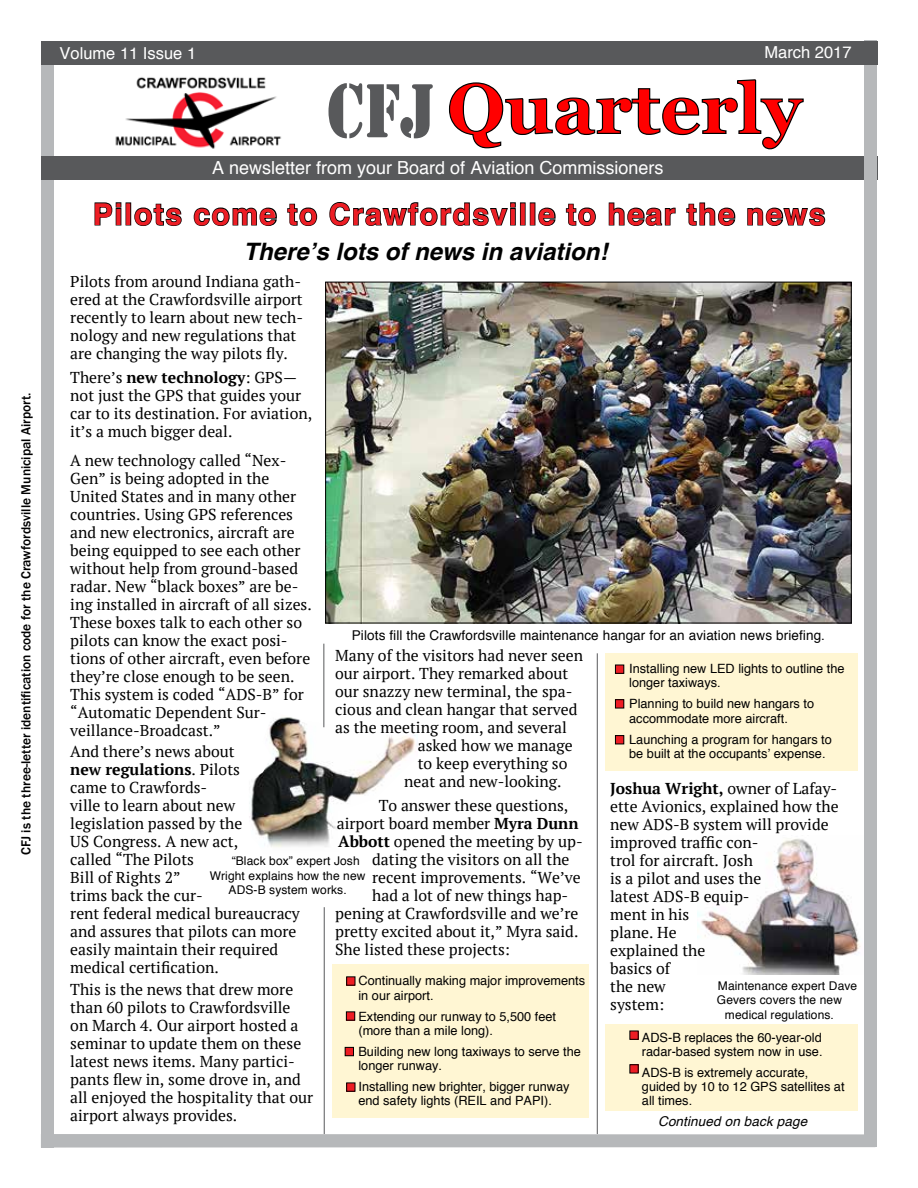
<style>
.page{position:relative;width:918px;height:1188px;background:#fff}
.page>*{position:absolute;margin:0;border:0;box-sizing:border-box;transform-origin:0 0}
.t1{font:79.5px "Stencil";color:#58595b;scale:.8 1}
.t2{font:700 70.8px "Georgia";color:#f00}
.t3{font:700 30px "Helvetica";letter-spacing:.05em;color:#ed1d24}
.t4{font:italic 700 24px "Helvetica";color:#000}
.t5{font:18px "Helvetica";color:#fff}
.t6{font:16.5px "Helvetica";color:#fff}
.t7{font:15.75px/18px "PT Serif";color:#000}
.t8{font:500 13.5px "Franklin Gothic";color:#000}
.t9{font:13.5px "Helvetica";letter-spacing:.01em;color:#000}
.t10{font:italic 13.5px "Helvetica";letter-spacing:.01em;color:#000}
.t11{font:12.75px/14.2px "Helvetica";color:#000}
.t12{font:12px "Helvetica";letter-spacing:.01em;color:#000}
.s1{font-weight:700}
</style>
<div class="page">
<div style="left:41px;top:41px;width:13px;height:1106px;background:#b6b8ba"></div>
<svg style="left:448px;top:79px;width:356px;height:71px"></svg>
<img style="left:115px;top:77px;width:167px;height:72px">
<div style="left:41px;top:1134px;width:834px;height:14px;background:#b6b8ba"></div>
<div style="left:42px;top:156px;width:836px;height:23px;background:#58595b"></div>
<svg style="left:94px;top:202px;width:27px;height:24px"></svg>
<div style="left:116px;top:208px;width:5px;height:17px;border:2px solid #000"></div>
<div style="left:126px;top:202px;width:5px;height:23px;border:2px solid #000"></div>
<svg style="left:134px;top:203px;width:48px;height:23px"></svg>
<svg style="left:193px;top:207px;width:84px;height:19px"></svg>
<svg style="left:287px;top:203px;width:31px;height:23px"></svg>
<svg style="left:329px;top:202px;width:187px;height:25px"></svg>
<div style="left:510px;top:208px;width:6px;height:17px;border:2px solid #000"></div>
<div style="left:520px;top:202px;width:6px;height:23px;border:2px solid #000"></div>
<div style="left:530px;top:202px;width:5px;height:23px;border:2px solid #000"></div>
<svg style="left:538px;top:207px;width:18px;height:19px"></svg>
<svg style="left:565px;top:203px;width:31px;height:23px"></svg>
<svg style="left:608px;top:202px;width:68px;height:24px"></svg>
<svg style="left:686px;top:202px;width:50px;height:24px"></svg>
<svg style="left:747px;top:207px;width:79px;height:19px"></svg>
<img style="left:327px;top:284px;width:523px;height:337px">
<img style="left:249px;top:711px;width:167px;height:137px">
<hr style="left:324px;top:907px;width:1px;height:227px;background:#58595b">
<hr style="left:323px;top:644px;width:1px;height:83px;background:#58595b">
<div style="left:332px;top:965px;width:256px;height:153px;background:#fff6d3"></div>
<div style="left:605px;top:653px;width:253px;height:117px;background:#fff6d3"></div>
<img style="left:697px;top:839px;width:164px;height:135px">
<div style="left:605px;top:1024px;width:253px;height:87px;background:#fff6d3"></div>
<div style="left:864px;top:40px;width:13px;height:1107px;background:#b6b8ba"></div>
<div style="left:42px;top:41px;width:836px;height:23px;background:#58595b"></div>
<div style="left:347px;top:977px;width:8px;height:8px;background:#ed1d24"></div>
<div style="left:346px;top:977px;width:9px;height:8px;border:1px solid #000"></div>
<div style="left:630px;top:1031px;width:8px;height:8px;background:#ed1d24"></div>
<div style="left:630px;top:1031px;width:8px;height:9px;border:1px solid #000"></div>
<div style="left:347px;top:1083px;width:8px;height:8px;background:#ed1d24"></div>
<div style="left:346px;top:1083px;width:9px;height:8px;border:1px solid #000"></div>
<div style="left:346px;top:1012px;width:9px;height:8px;background:#ed1d24"></div>
<div style="left:346px;top:1012px;width:9px;height:8px;border:1px solid #000"></div>
<div style="left:345px;top:1047px;width:9px;height:9px;background:#ed1d24"></div>
<div style="left:345px;top:1047px;width:9px;height:9px;border:1px solid #000"></div>
<div style="left:630px;top:1065px;width:8px;height:8px;background:#ed1d24"></div>
<hr style="left:597px;top:653px;width:1px;height:481px;background:#58595b">
<div style="left:615px;top:665px;width:9px;height:8px;background:#ed1d24"></div>
<div style="left:615px;top:665px;width:9px;height:9px;border:1px solid #000"></div>
<div style="left:615px;top:700px;width:9px;height:8px;background:#ed1d24"></div>
<div style="left:615px;top:699px;width:9px;height:9px;border:1px solid #000"></div>
<div style="left:615px;top:736px;width:9px;height:8px;background:#ed1d24"></div>
<div style="left:615px;top:735px;width:9px;height:9px;border:1px solid #000"></div>
<p class="t8" style="left:18px;top:855px;width:464px;rotate:-90deg">CFJ is the three-letter identification code for the Crawfordsville Municipal Airport.</p>
<p class="t6" style="left:60px;top:40px;width:138px">Volume 11 Issue 1</p>
<p class="t6" style="left:765px;top:40px;width:89px">March 2017</p>
<h2 class="t2" style="left:447px;top:69px;width:356px">Quarterly</h2>
<h1 class="t1" style="left:327px;top:65px;width:136px">CFJ</h1>
<p class="t5" style="left:212px;top:153px;width:453px">A newsletter from your Board of Aviation Commissioners</p>
<h3 class="t3" style="left:93px;top:190px;width:734px">Pilots come to Crawfordsville to hear the news</h3>
<h3 class="t4" style="left:243px;top:231px;width:366px">There’s lots of news in aviation!</h3>
<p class="t7" style="left:70px;top:272px;width:234px">Pilots from around Indiana gath&shy;ered at the Crawfordsville airport recently to learn about new tech&shy;nology and new regulations that are changing the way pilots fly.</p>
<p class="t7" style="left:70px;top:369px;width:243px">There’s <span class="s1">new technology</span>: GPS— not just the GPS that guides your car to its destination. For aviation, it’s a much bigger deal.</p>
<p class="t7" style="left:70px;top:451px;width:243px">A new technology called “Nex-<br>Gen” is being adopted in the<br>United States and in many other countries. Using GPS references and new electronics, aircraft are being equipped to see each other without help from ground-based radar. New “black boxes” are be&shy;ing installed in aircraft of all sizes.<br>These boxes talk to each other so pilots can know the exact posi&shy;tions of other aircraft, even before they’re close enough to be seen.<br>This system is coded “ADS-B” for “Automatic Dependent Sur&shy;veillance-Broadcast.”</p>
<p class="t7" style="left:70px;top:743px;width:231px">And there’s news about<br><span class="s1">new regulations</span>. Pilots<br>came to Crawfords-<br>ville to learn about new legislation passed by the<br>US Congress. A new act,<br>called “The Pilots<br>Bill of Rights 2”<br>trims back the cur-<br>rent federal medical bureaucracy and assures that pilots can more easily maintain their required medical certification.</p>
<p class="t7" style="left:70px;top:980px;width:244px">This is the news that drew more than 60 pilots to Crawfordsville<br>on March 4. Our airport hosted a seminar to update them on these latest news items. Many partici&shy;pants flew in, some drove in, and all enjoyed the hospitality that our airport always provides.</p>
<p class="t11" style="left:358px;top:974px;width:228px">Continually making major improvements in our airport.</p>
<p class="t9" style="left:352px;top:625px;width:475px">Pilots fill the Crawfordsville maintenance hangar for an aviation news briefing.</p>
<p class="t7" style="left:335px;top:646px;width:249px">Many of the visitors had never seen</p>
<p class="t7" style="left:335px;top:664px;width:235px">our airport. They remarked about</p>
<p class="t7" style="left:335px;top:682px;width:239px">our snazzy new terminal, the spa-</p>
<p class="t7" style="left:335px;top:700px;width:244px">cious and clean hangar that served</p>
<p class="t7" style="left:335px;top:718px;width:233px">as the meeting room, and several</p>
<p class="t7" style="left:418px;top:736px;width:156px">asked how we manage</p>
<p class="t7" style="left:418px;top:754px;width:151px">to keep everything so</p>
<p class="t7" style="left:404px;top:772px;width:159px">neat and new-looking.</p>
<p class="t7" style="left:379px;top:797px;width:191px">To answer these questions,</p>
<p class="t7" style="left:337px;top:815px;width:243px">airport board member <span class="s1">Myra Dunn</span></p>
<p class="t7" style="left:338px;top:833px;width:246px"><span class="s1">Abbott</span> opened the meeting by up-</p>
<p class="t7" style="left:372px;top:851px;width:199px">dating the visitors on all the</p>
<p class="t7" style="left:372px;top:869px;width:210px">recent improvements. “We’ve</p>
<p class="t7" style="left:372px;top:887px;width:198px">had a lot of new things hap-</p>
<p class="t7" style="left:335px;top:905px;width:245px">pening at Crawfordsville and we’re</p>
<p class="t7" style="left:335px;top:923px;width:245px">pretty excited about it,” Myra said.</p>
<p class="t7" style="left:335px;top:941px;width:176px">She listed these projects:</p>
<p class="t11" style="left:629px;top:662px;width:217px">Installing new LED lights to outline the longer taxiways.</p>
<p class="t11" style="left:629px;top:697px;width:186px">Planning to build new hangars to accommodate more aircraft.</p>
<p class="t11" style="left:629px;top:732px;width:204px">Launching a program for hangars to be built at the occupants’ expense.</p>
<p class="t7" style="left:610px;top:780px;width:230px"><span class="s1">Joshua Wright,</span> owner of Lafay&shy;ette Avionics, explained how the new ADS-B system will provide improved traffic con-<br>trol for aircraft. Josh<br>is a pilot and uses the<br>latest ADS-B equip-<br>ment in his<br>plane. He<br>explained the<br>basics of<br>the new<br>system:</p>
<p class="t11" style="left:642px;top:1031px;width:182px">ADS-B replaces the 60-year-old radar-based system now in use.</p>
<p class="t11" style="left:642px;top:1066px;width:204px">ADS-B is extremely accurate, guided by 10 to 12 GPS satellites at all times.</p>
<p class="t10" style="left:658px;top:1110px;width:151px">Continued on back page</p>
<p class="t12" style="left:232px;top:852px;width:130px">“Black box” expert Josh</p>
<p class="t12" style="left:210px;top:866px;width:157px">Wright explains how the new</p>
<p class="t12" style="left:229px;top:881px;width:120px">ADS-B system works.</p>
<p class="t12" style="left:718px;top:977px;width:141px">Maintenance expert Dave</p>
<p class="t12" style="left:717px;top:991px;width:127px">Gevers covers the new</p>
<p class="t12" style="left:725px;top:1005px;width:110px">medical regulations.</p>
<p class="t11" style="left:358px;top:1009px;width:199px">Extending our runway to 5,500 feet (more than a mile long).</p>
<p class="t11" style="left:358px;top:1045px;width:224px">Building new long taxiways to serve the longer runway.</p>
<p class="t11" style="left:358px;top:1080px;width:213px">Installing new brighter, bigger runway end safety lights (REIL and PAPI).</p>
</div>
